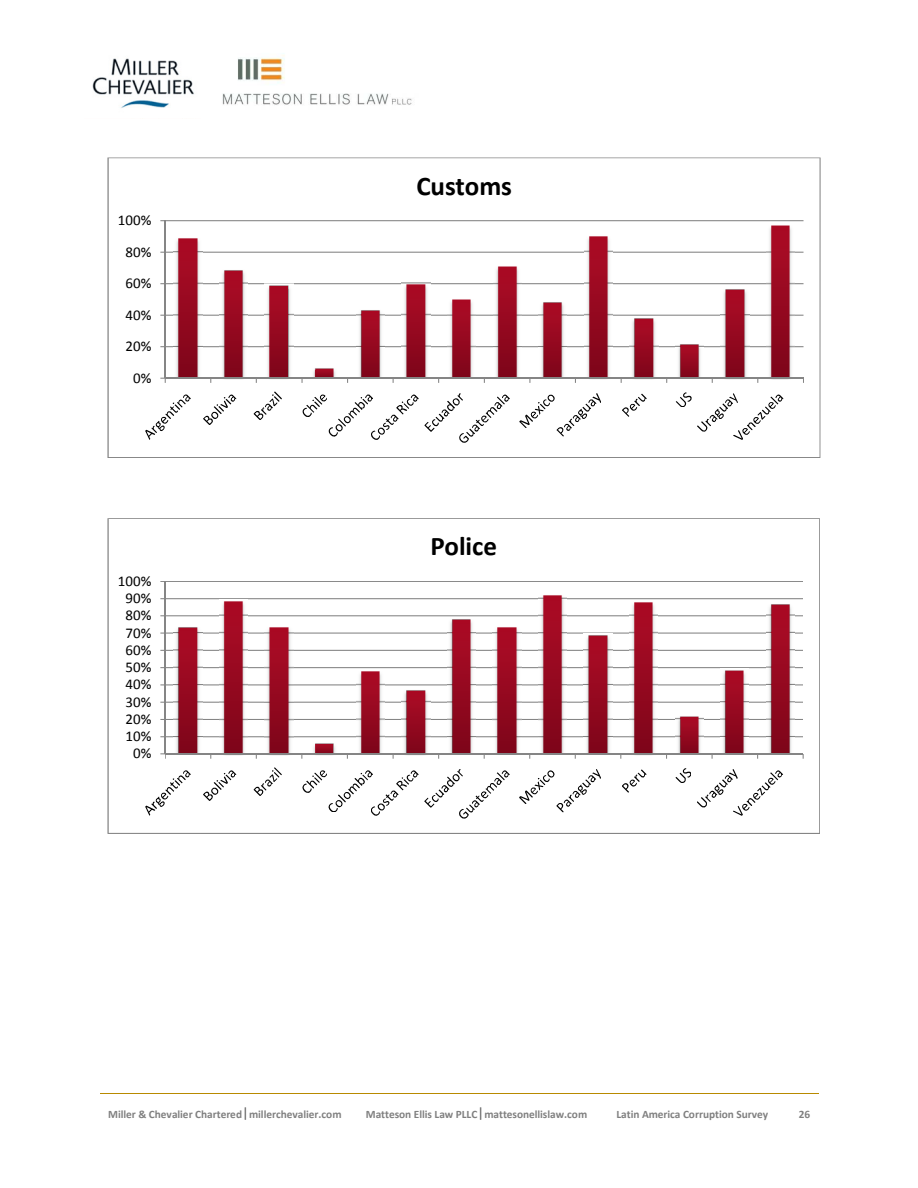
<style>
.page{position:relative;width:918px;height:1188px;background:#fff}
.page>*{position:absolute;margin:0;border:0;box-sizing:border-box;transform-origin:0 0}
.t1{font:700 27px "Calibri";color:#000}
.t2{font:15px "Calibri";color:#000}
.t3{font:700 11.4px "Calibri";letter-spacing:-.005em;color:#808080}
</style>
<div class="page">
<hr style="left:100px;top:1093px;width:258px;height:1px;background:#b88a00">
<hr style="left:359px;top:1093px;width:249px;height:1px;background:#b88a00">
<hr style="left:608px;top:1093px;width:169px;height:1px;background:#b88a00">
<hr style="left:777px;top:1093px;width:41px;height:1px;background:#b88a00">
<img style="left:92px;top:58px;width:102px;height:50px">
<img style="left:222px;top:53px;width:190px;height:52px">
<svg style="left:107px;top:158px;width:714px;height:300px"></svg>
<svg style="left:107px;top:518px;width:713px;height:316px"></svg>
<h2 class="t2" style="left:118px;top:211px;width:35px">100%</h2>
<h2 class="t2" style="left:125px;top:242px;width:27px">80%</h2>
<h2 class="t2" style="left:125px;top:274px;width:27px">60%</h2>
<h2 class="t2" style="left:125px;top:305px;width:27px">40%</h2>
<h2 class="t2" style="left:125px;top:337px;width:27px">20%</h2>
<h2 class="t2" style="left:133px;top:368px;width:20px">0%</h2>
<h2 class="t2" style="left:118px;top:571px;width:35px">100%</h2>
<h2 class="t2" style="left:125px;top:589px;width:27px">90%</h2>
<h2 class="t2" style="left:125px;top:606px;width:27px">80%</h2>
<h2 class="t2" style="left:125px;top:623px;width:27px">70%</h2>
<h2 class="t2" style="left:125px;top:641px;width:27px">60%</h2>
<h2 class="t2" style="left:125px;top:658px;width:27px">50%</h2>
<h2 class="t2" style="left:125px;top:675px;width:27px">40%</h2>
<h2 class="t2" style="left:125px;top:692px;width:27px">30%</h2>
<h2 class="t2" style="left:125px;top:709px;width:27px">20%</h2>
<h2 class="t2" style="left:125px;top:727px;width:27px">10%</h2>
<h2 class="t2" style="left:133px;top:744px;width:20px">0%</h2>
<h1 class="t1" style="left:416px;top:169px;width:97px">Customs</h1>
<h1 class="t1" style="left:430px;top:530px;width:68px">Police</h1>
<p class="t3" style="left:108px;top:1107px;width:235px">Miller &amp; Chevalier Chartered millerchevalier.com</p>
<p class="t3" style="left:366px;top:1107px;width:223px">Matteson Ellis Law PLLC mattesonellislaw.com</p>
<p class="t3" style="left:616px;top:1107px;width:153px">Latin America Corruption Survey</p>
<p class="t3" style="left:799px;top:1107px;width:13px">26</p>
</div>
